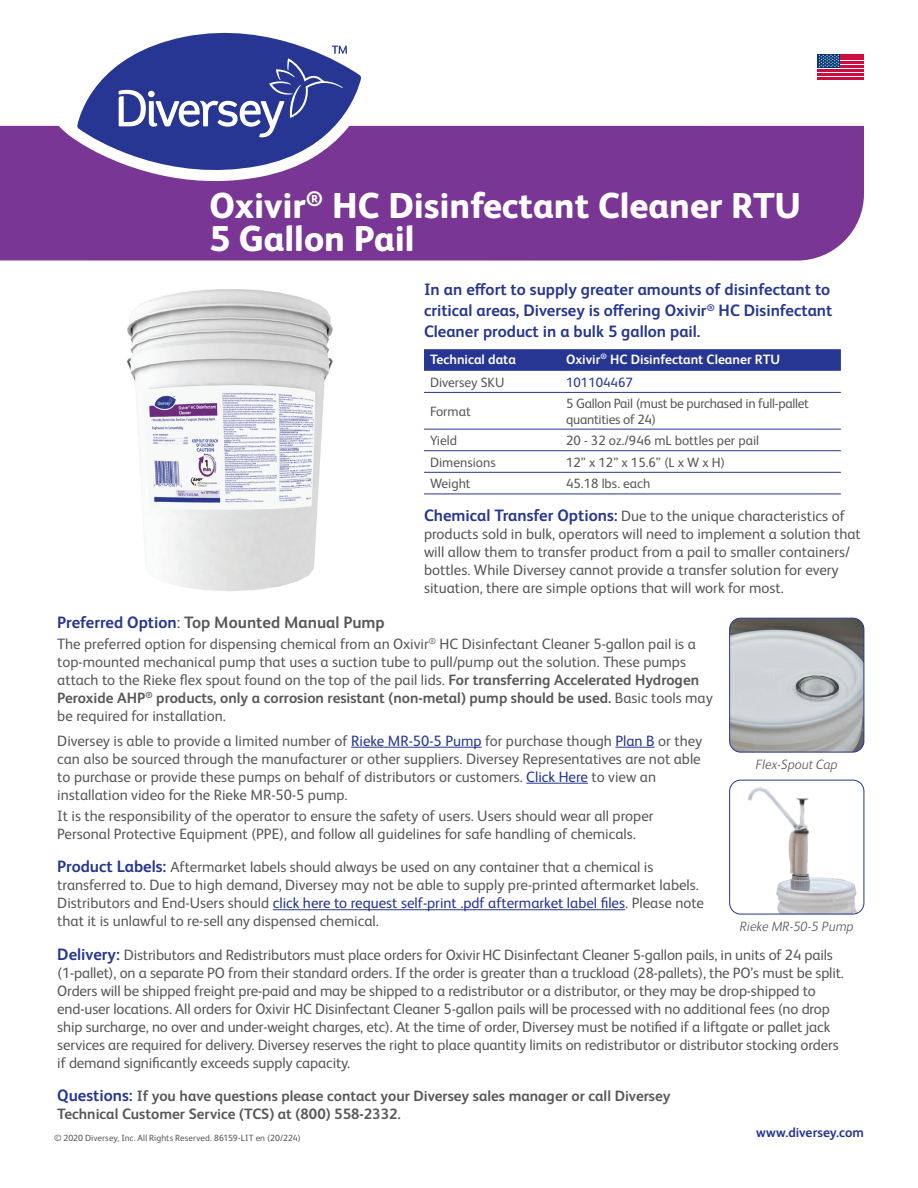
<style>
.page{position:relative;width:918px;height:1188px;background:#fff}
.page>*{position:absolute;margin:0;border:0;box-sizing:border-box;transform-origin:0 0}
.t1{font:800 46.5px "FS Albert Pro";color:#fff}
.t2{font:800 36px/33px "FS Albert Pro";color:#fff}
.t3{font:700 16.5px/21px "FS Albert Pro";color:#263692}
.t4{font:700 16.5px "FS Albert Pro";color:#57585a}
.t5{font:15px/18px "FS Albert Pro";color:#57585a}
.t6{font:700 15px/18px "FS Albert Pro";color:#57585a}
.t7{font:13.5px "FS Albert Pro";color:#57585a}
.t8{font:13.5px/16.2px "FS Albert Pro";letter-spacing:-.02em;color:#57585a}
.t9{font:700 13.5px "FS Albert Pro";color:#fff}
.t10{font:italic 300 13.5px "FS Albert Pro";color:#57585a}
.t11{font:700 13.5px "FS Albert Pro";color:#263692}
.t12{font:13.5px "FS Albert Pro";color:#263692}
.t13{font:9px "FS Albert Pro";letter-spacing:.01em;color:#57585a}
.s1{font-weight:700;font-size:16.5px;color:#263692}
.s2{color:#263692}
.s3{font-weight:400}
.s4{font-weight:700}
.s5{font-size:16.5px;color:#263692}
</style>
<div class="page">
<svg style="left:424px;top:349px;width:417px;height:22px;background:#293993"></svg>
<hr style="left:424px;top:450px;width:136px;height:1px;background:#263692">
<hr style="left:560px;top:450px;width:281px;height:1px;background:#263692">
<hr style="left:424px;top:472px;width:136px;height:1px;background:#263692">
<hr style="left:424px;top:494px;width:136px;height:1px;background:#263692">
<hr style="left:560px;top:472px;width:281px;height:1px;background:#263692">
<hr style="left:560px;top:494px;width:281px;height:1px;background:#263692">
<hr style="left:424px;top:392px;width:136px;height:1px;background:#263692">
<hr style="left:560px;top:392px;width:281px;height:1px;background:#263692">
<hr style="left:424px;top:429px;width:136px;height:1px;background:#263692">
<hr style="left:560px;top:429px;width:281px;height:1px;background:#263692">
<hr style="left:351px;top:747px;width:131px;height:1px;background:#263692">
<hr style="left:615px;top:747px;width:40px;height:1px;background:#263692">
<hr style="left:526px;top:783px;width:62px;height:1px;background:#263692">
<hr style="left:273px;top:909px;width:352px;height:1px;background:#263692">
<img style="left:127px;top:289px;width:206px;height:302px">
<img style="left:730px;top:618px;width:134px;height:134px">
<div style="left:729px;top:618px;width:135px;height:134px;border:1px solid #263692;border-radius:11px"></div>
<img style="left:730px;top:780px;width:134px;height:134px">
<div style="left:729px;top:780px;width:135px;height:134px;border:1px solid #263692;border-radius:11px"></div>
<div style="left:0;top:126px;width:864px;height:135px;background:#793695"></div>
<svg style="left:57px;top:125px;width:319px;height:56px;background:#85489e"></svg>
<svg style="left:77px;top:32px;width:284px;height:151px"></svg>
<svg style="left:119px;top:46px;width:228px;height:92px;background:#4b58a4"></svg>
<svg style="left:818px;top:56px;width:46px;height:14px"></svg>
<hr style="left:840px;top:58px;width:24px;height:2px;background:#cd0d40">
<hr style="left:840px;top:62px;width:24px;height:2px;background:#cd0d40">
<hr style="left:840px;top:66px;width:24px;height:2px;background:#cd0d40">
<hr style="left:840px;top:54px;width:24px;height:2px;background:#cd0d40">
<div style="left:818px;top:54px;width:22px;height:14px;background:#013775"></div>
<hr style="left:818px;top:70px;width:46px;height:2px;background:#cd0d40">
<hr style="left:818px;top:73px;width:46px;height:3px;background:#cd0d40">
<hr style="left:818px;top:77px;width:46px;height:2px;background:#cd0d40">
<svg style="left:818px;top:54px;width:21px;height:13px"></svg>
<h2 class="t2" style="left:209px;top:186px;width:593px">Oxivir<sup>®</sup> HC Disinfectant Cleaner RTU<br>5 Gallon Pail</h2>
<h1 class="t1" style="left:792px;top:181px;width:55px">57</h1>
<p class="t3" style="left:424px;top:278px;width:410px">In an effort to supply greater amounts of disinfectant to critical areas, Diversey is offering Oxivir<sup>®</sup> HC Disinfectant<br>Cleaner product in a bulk 5 gallon pail.</p>
<p class="t9" style="left:430px;top:350px;width:87px">Technical data</p>
<p class="t9" style="left:566px;top:350px;width:216px">Oxivir<sup>®</sup> HC Disinfectant Cleaner RTU</p>
<p class="t7" style="left:430px;top:373px;width:76px">Diversey SKU</p>
<p class="t12" style="left:566px;top:373px;width:68px">101104467</p>
<p class="t7" style="left:430px;top:402px;width:42px">Format</p>
<p class="t8" style="left:566px;top:394px;width:244px">5 Gallon Pail (must be purchased in full-pallet quantities of 24)</p>
<p class="t7" style="left:430px;top:431px;width:29px">Yield</p>
<p class="t7" style="left:566px;top:431px;width:195px">20 - 32 oz./946 mL bottles per pail</p>
<p class="t7" style="left:430px;top:452px;width:67px">Dimensions</p>
<p class="t7" style="left:566px;top:452px;width:161px">12” x 12” x 15.6” (L x W x H)</p>
<p class="t7" style="left:430px;top:474px;width:42px">Weight</p>
<p class="t7" style="left:566px;top:474px;width:86px">45.18 lbs. each</p>
<p class="t5" style="left:424px;top:505px;width:438px"><span class="s1">Chemical Transfer Options:</span> Due to the unique characteristics of products sold in bulk, operators will need to implement a solution that will allow them to transfer product from a pail to smaller containers/ bottles. While Diversey cannot provide a transfer solution for every situation, there are simple options that will work for most.</p>
<p class="t4" style="left:57px;top:610px;width:329px"><span class="s2">Preferred Option</span><span class="s3">:</span> Top Mounted Manual Pump</p>
<p class="t5" style="left:57px;top:634px;width:657px">The preferred option for dispensing chemical from an Oxivir<sup>®</sup> HC Disinfectant Cleaner 5-gallon pail is a top-mounted mechanical pump that uses a suction tube to pull/pump out the solution. These pumps attach to the Rieke flex spout found on the top of the pail lids. <span class="s4">For transferring Accelerated Hydrogen Peroxide AHP</span><sup>®</sup> <span class="s4">products, only a corrosion resistant (non-metal) pump should be used.</span> Basic tools may be required for installation.</p>
<p class="t5" style="left:57px;top:730px;width:646px">Diversey is able to provide a limited number of <span class="s2">Rieke MR-50-5 Pump</span> for purchase though <span class="s2">Plan B</span> or they can also be sourced through the manufacturer or other suppliers. Diversey Representatives are not able to purchase or provide these pumps on behalf of distributors or customers. <span class="s2">Click Here</span> to view an installation video for the Rieke MR-50-5 pump.</p>
<p class="t5" style="left:57px;top:806px;width:598px">It is the responsibility of the operator to ensure the safety of users. Users should wear all proper<br>Personal Protective Equipment (PPE), and follow all guidelines for safe handling of chemicals.</p>
<p class="t5" style="left:57px;top:857px;width:648px"><span class="s1">Product Labels:</span> Aftermarket labels should always be used on any container that a chemical is transferred to. Due to high demand, Diversey may not be able to supply pre-printed aftermarket labels.<br>Distributors and End-Users should <span class="s2">click here to request self-print .pdf aftermarket label files</span>. Please note that it is unlawful to re-sell any dispensed chemical.</p>
<p class="t5" style="left:57px;top:944px;width:788px"><span class="s1">Delivery:</span> Distributors and Redistributors must place orders for OxivirHC Disinfectant Cleaner 5-gallon pails, in units of 24 pails (1-pallet), on a separate PO from their standard orders. If the order is greater than a truckload (28-pallets), the PO’s must be split.<br>Orders will be shipped freight pre-paid and may be shipped to a redistributor or a distributor, or they may be drop-shipped to end-user locations. All orders for Oxivir HC Disinfectant Cleaner 5-gallon pails will be processed with no additional fees (no drop ship surcharge, no over and under-weight charges, etc). At the time of order, Diversey must be notified if a liftgate or pallet jack services are required for delivery. Diversey reserves the right to place quantity limits on redistributor or distributor stocking orders if demand significantly exceeds supply capacity.</p>
<p class="t6" style="left:57px;top:1086px;width:615px"><span class="s5">Questions:</span> If you have questions please contact your Diversey sales manager or call Diversey<br>Technical Customer Service (TCS) at (800) 558-2332.</p>
<p class="t10" style="left:756px;top:755px;width:83px">Flex-Spout Cap</p>
<p class="t10" style="left:740px;top:917px;width:115px">Rieke MR-50-5 Pump</p>
<p class="t13" style="left:54px;top:1131px;width:248px">© 2020 Diversey, Inc. All Rights Reserved. 86159-LIT en (20/224)</p>
<p class="t11" style="left:756px;top:1123px;width:109px">www.diversey.com</p>
</div>
